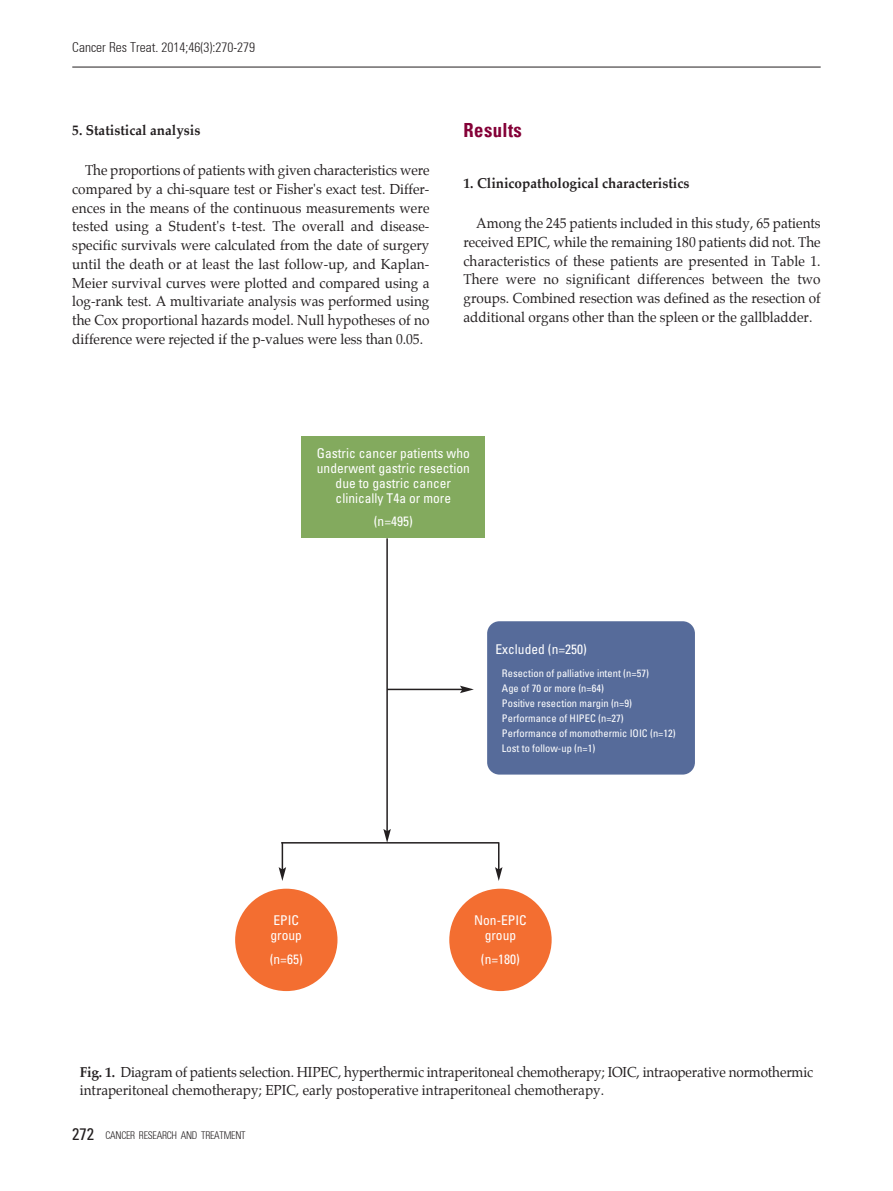
<style>
.page{position:relative;width:893px;height:1191px;background:#fff}
.page>*{position:absolute;margin:0;border:0;box-sizing:border-box;transform-origin:0 0}
.t1{font:700 condensed 19.5px "Univers";letter-spacing:.025em;color:#840037;scale:.95 1}
.t2{font:14.25px/18.8px "Palatino";color:#231f20;text-align:justify;scale:.95 1}
.t3{font:700 14.25px "Palatino";color:#231f20;scale:.95 1}
.t4{font:condensed 13.5px/15px "Univers";color:#fff;text-align:center}
.t5{font:300 condensed 13.5px "Univers";color:#231f20}
.t6{font:condensed 10.5px/15px "Univers";color:#fff}
.t7{font:300 condensed 10.5px "Univers";letter-spacing:-.025em;color:#231f20;scale:.95 1}
.s1{font-weight:700}
.s2{font-weight:400;font-size:16.5px}
</style>
<div class="page">
<hr style="left:72px;top:67px;width:749px;height:1px;background:#231f20">
<div style="left:302px;top:436px;width:183px;height:102px;background:#83aa5e"></div>
<div style="left:487px;top:621px;width:208px;height:153px;background:#566b9a;border-radius:12px"></div>
<div style="left:449px;top:888px;width:103px;height:103px;background:#f36e31;border-radius:50%"></div>
<div style="left:235px;top:888px;width:102px;height:103px;background:#f36e31;border-radius:50%"></div>
<hr style="left:386px;top:538px;width:2px;height:293px;background:#231f20">
<svg style="left:383px;top:829px;width:8px;height:13px"></svg>
<hr style="left:387px;top:688px;width:76px;height:2px;background:#231f20">
<svg style="left:460px;top:685px;width:14px;height:8px"></svg>
<hr style="left:281px;top:842px;width:218px;height:1px;background:#231f20">
<svg style="left:279px;top:842px;width:7px;height:39px"></svg>
<svg style="left:495px;top:842px;width:7px;height:39px"></svg>
<p class="t5" style="left:72px;top:39px;width:184px">Cancer Res Treat. 2014;46(3):270-279</p>
<p class="t3" style="left:72px;top:123px;width:136px">5. Statistical analysis</p>
<p class="t2" style="left:72px;top:162px;width:377px;text-indent:13px">The proportions of patients with given characteristics were compared by a chi-square test or Fisher's exact test. Differ&shy;ences in the means of the continuous measurements were tested using a Student's t-test. The overall and disease&shy;specific survivals were calculated from the date of surgery until the death or at least the last follow-up, and Kaplan-Meier survival curves were plotted and compared using a log-rank test. A multivariate analysis was performed using the Cox proportional hazards model. Null hypotheses of no difference were rejected if the p-values were less than 0.05.</p>
<h1 class="t1" style="left:463px;top:118px;width:63px">Results</h1>
<p class="t3" style="left:463px;top:176px;width:239px">1. Clinicopathological characteristics</p>
<p class="t2" style="left:463px;top:215px;width:377px;text-indent:13px">Among the 245 patients included in this study, 65 patients received EPIC, while the remaining 180 patients did not. The characteristics of these patients are presented in Table 1.<br>There were no significant differences between the two groups. Combined resection was defined as the resection of additional organs other than the spleen or the gallbladder.</p>
<p class="t4" style="left:317px;top:445px;width:154px">Gastric cancer patients who underwent gastric resection due to gastric cancer clinically T4a or more</p>
<p class="t4" style="left:374px;top:514px;width:40px">(n=495)</p>
<p class="t4" style="left:495px;top:641px;width:93px">Excluded (n=250)</p>
<p class="t6" style="left:502px;top:666px;width:175px">Resection of palliative intent (n=57)<br>Age of 70 or more (n=64)<br>Positive resection margin (n=9)<br>Performance of HIPEC (n=27)<br>Performance of momothermic IOIC (n=12)<br>Lost to follow-up (n=1)</p>
<p class="t4" style="left:271px;top:912px;width:33px;text-align:left">EPIC group</p>
<p class="t4" style="left:270px;top:951px;width:34px">(n=65)</p>
<p class="t4" style="left:474px;top:912px;width:54px">Non-EPIC group</p>
<p class="t4" style="left:481px;top:951px;width:40px">(n=180)</p>
<p class="t2" style="left:80px;top:1063px;width:773px"><span class="s1">Fig. 1.</span> Diagram of patients selection. HIPEC, hyperthermic intraperitoneal chemotherapy; IOIC, intraoperative normothermic intraperitoneal chemotherapy; EPIC, early postoperative intraperitoneal chemotherapy.</p>
<p class="t7" style="left:72px;top:1129px;width:184px"><span class="s2">272</span> CANCER RESEARCH AND TREATMENT</p>
</div>
